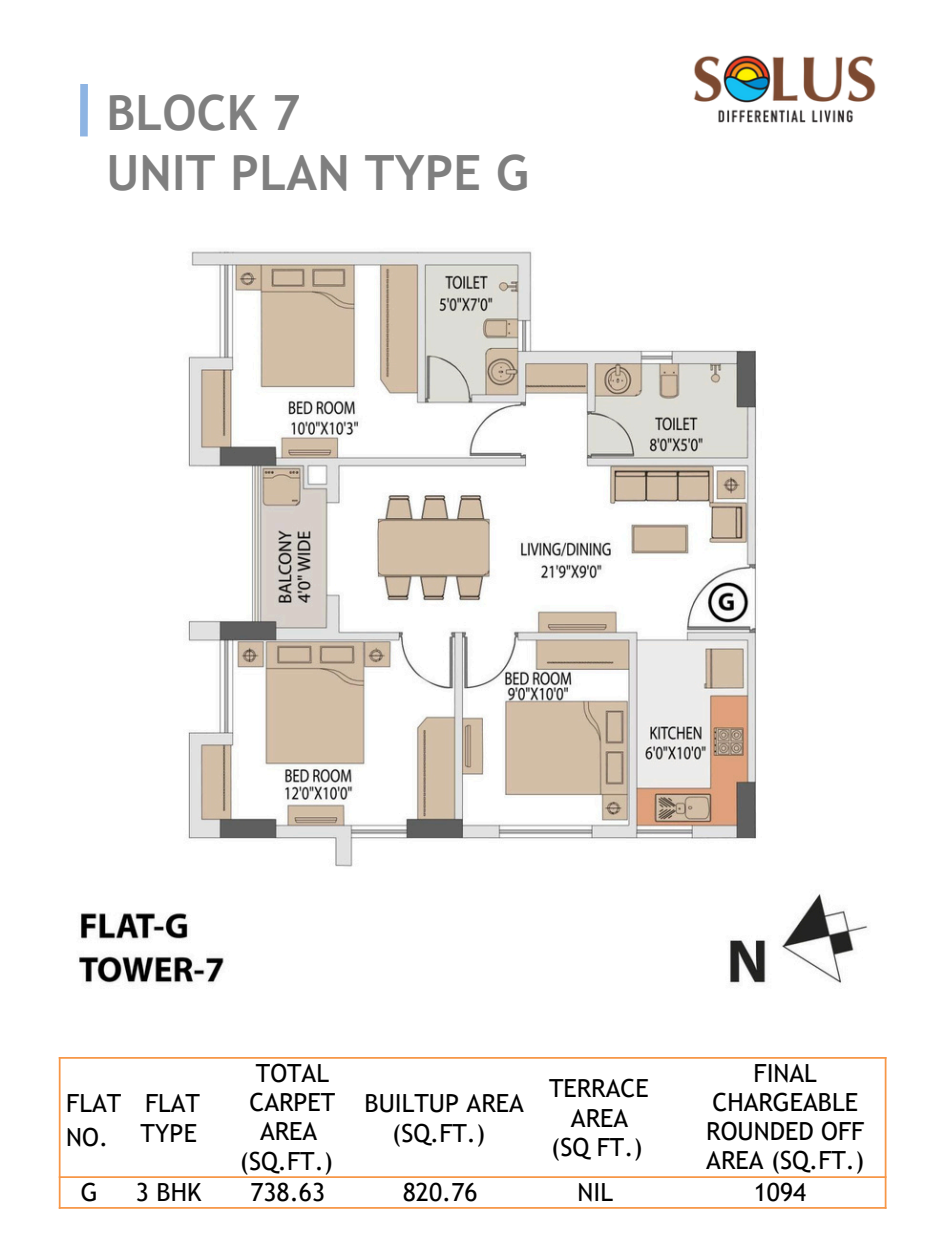
<style>
.page{position:relative;width:945px;height:1260px;background:#fff}
.page>*{position:absolute;margin:0;border:0;box-sizing:border-box;transform-origin:0 0}
.t1{font:700 48.65px/60.4px "Trebuchet MS";letter-spacing:.005em;color:#7f7f7f}
.t2{font:25.03px/28.9px "Trebuchet MS";color:#000;text-align:center}
.t3{font:24.85px "Trebuchet MS";color:#000}
</style>
<div class="page">
<img style="left:693px;top:55px;width:183px;height:68px">
<hr style="left:59px;top:1176px;width:827px;height:2px;background:#f79646">
<hr style="left:59px;top:1057px;width:2px;height:152px;background:#f79646">
<hr style="left:885px;top:1057px;width:1px;height:152px;background:#f79646">
<hr style="left:59px;top:1057px;width:827px;height:2px;background:#f79646">
<hr style="left:59px;top:1207px;width:827px;height:2px;background:#f79646">
<img style="left:79px;top:251px;width:789px;height:733px">
<div style="left:80px;top:84px;width:8px;height:52px;background:#8eb4e3"></div>
<h2 class="t1" style="left:106px;top:82px;width:424px">BLOCK 7<br>UNIT PLAN TYPE G</h2>
<p class="t2" style="left:66px;top:1086px;width:56px;line-height:34.1px;text-align:left">FLAT<br>NO.</p>
<h1 class="t2" style="left:81px;top:1178px;width:18px">G</h1>
<h2 class="t2" style="left:249px;top:1059px;width:87px">TOTAL<br>CARPET<br>AREA</h2>
<h2 class="t2" style="left:240px;top:1147px;width:95px">(SQ.FT.)</h2>
<p class="t2" style="left:250px;top:1178px;width:76px">738.63</p>
<h2 class="t2" style="left:403px;top:1178px;width:76px">820.76</h2>
<h2 class="t2" style="left:145px;top:1088px;width:56px">FLAT</h2>
<h2 class="t2" style="left:365px;top:1088px;width:161px">BUILTUP AREA</h2>
<p class="t3" style="left:140px;top:1119px;width:58px">TYPE</p>
<h2 class="t3" style="left:392px;top:1119px;width:94px">(SQ.FT.)</h2>
<p class="t2" style="left:136px;top:1178px;width:67px">3 BHK</p>
<h2 class="t3" style="left:549px;top:1074px;width:101px">TERRACE</h2>
<h2 class="t2" style="left:571px;top:1104px;width:59px">AREA</h2>
<p class="t2" style="left:551px;top:1125px;width:93px;line-height:44.6px">(SQ FT.)<br>NIL</p>
<h2 class="t2" style="left:706px;top:1059px;width:159px">FINAL<br>CHARGEABLE<br>ROUNDED OFF<br>AREA (SQ.FT.)</h2>
<h2 class="t2" style="left:754px;top:1178px;width:54px">1094</h2>
</div>
